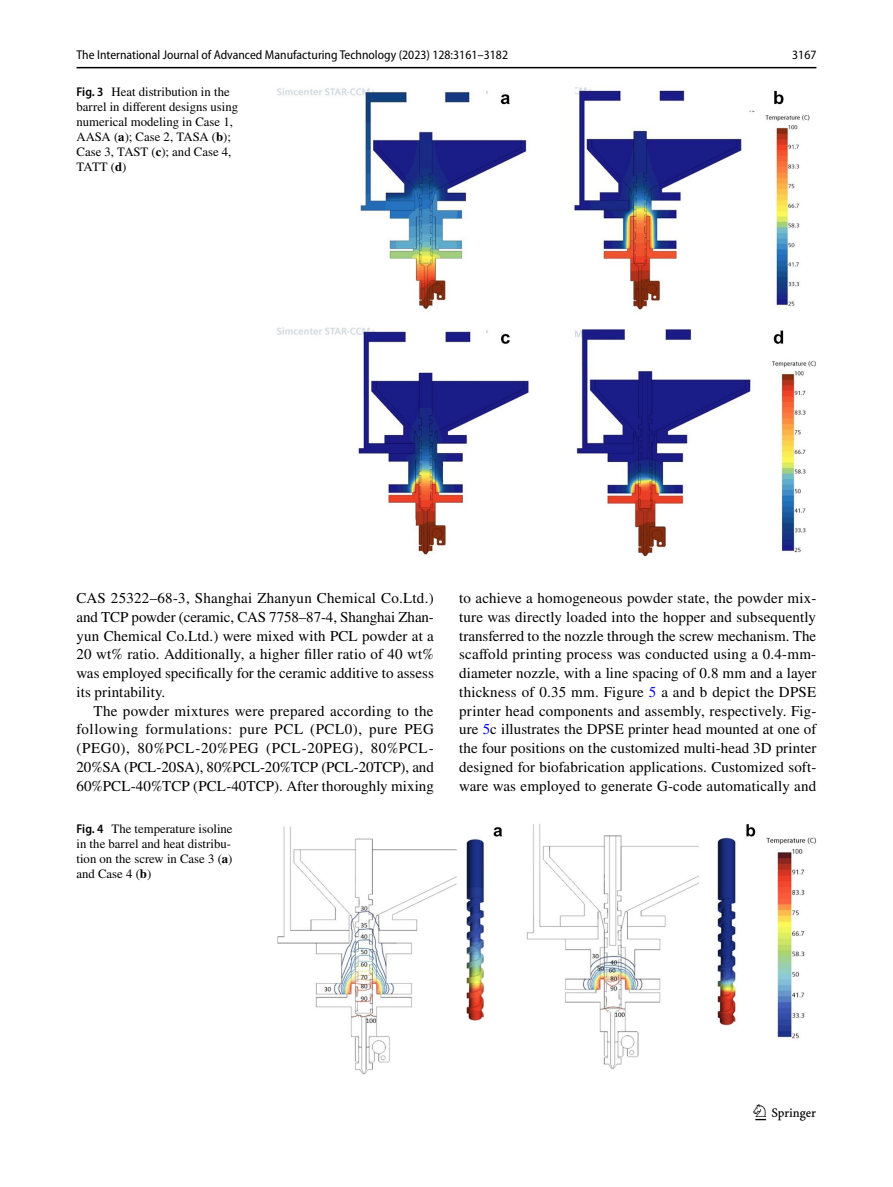
<style>
.page{position:relative;width:893px;height:1187px;background:#fff}
.page>*{position:absolute;margin:0;border:0;box-sizing:border-box;transform-origin:0 0}
.t1{font:22.5px "Springnew Regular 3";color:#000}
.t2{font:15px/18.8px "STIX";letter-spacing:.005em;color:#000;text-align:justify}
.t3{font:12.75px/15px "STIX";color:#000}
.t4{font:semi-condensed 12.75px "Myriad Pro";color:#000}
.s1{font-family:"Myriad Pro";font-weight:600;font-stretch:semi-condensed}
.s2{font-weight:700}
.s3{color:#00f}
</style>
<div class="page">
<hr style="left:77px;top:67px;width:739px;height:1px;background:#000">
<img style="left:277px;top:87px;width:539px;height:469px">
<img style="left:277px;top:824px;width:539px;height:249px">
<p class="t4" style="left:77px;top:48px;width:433px">The International Journal of Advanced Manufacturing Technology (2023) 128:3161–3182</p>
<p class="t4" style="left:792px;top:48px;width:26px">3167</p>
<p class="t3" style="left:77px;top:85px;width:163px"><span class="s1">Fig. 3</span> Heat distribution in the barrel in different designs using numerical modeling in Case 1,<br>AASA (<span class="s2">a</span>); Case 2, TASA (<span class="s2">b</span>);<br>Case 3, TAST (<span class="s2">c</span>); and Case 4,<br>TATT (<span class="s2">d</span>)</p>
<p class="t2" style="left:77px;top:589px;width:359px">CAS 25322–68-3, Shanghai Zhanyun Chemical Co.Ltd.) and TCP powder (ceramic, CAS 7758–87-4, Shanghai Zhan&shy;yun Chemical Co.Ltd.) were mixed with PCL powder at a 20 wt% ratio. Additionally, a higher filler ratio of 40 wt% was employed specifically for the ceramic additive to assess its printability.</p>
<p class="t2" style="left:77px;top:702px;width:359px;text-indent:17px">The powder mixtures were prepared according to the following formulations: pure PCL (PCL0), pure PEG (PEG0), 80%PCL-20%PEG (PCL-20PEG), 80%PCL-20%SA (PCL-20SA), 80%PCL-20%TCP (PCL-20TCP), and 60%PCL-40%TCP (PCL-40TCP). After thoroughly mixing</p>
<p class="t3" style="left:77px;top:822px;width:158px;text-align:justify"><span class="s1">Fig. 4</span> The temperature isoline in the barrel and heat distribu&shy;tion on the screw in Case 3 (<span class="s2">a</span>) and Case 4 (<span class="s2">b</span>)</p>
<p class="t2" style="left:459px;top:589px;width:359px">to achieve a homogeneous powder state, the powder mix&shy;ture was directly loaded into the hopper and subsequently transferred to the nozzle through the screw mechanism. The scaffold printing process was conducted using a 0.4-mm&shy;diameter nozzle, with a line spacing of 0.8 mm and a layer thickness of 0.35 mm. Figure <span class="s3">5</span> a and b depict the DPSE printer head components and assembly, respectively. Fig&shy;ure <span class="s3">5</span>c illustrates the DPSE printer head mounted at one of the four positions on the customized multi-head 3D printer designed for biofabrication applications. Customized soft&shy;ware was employed to generate G-code automatically and</p>
<h1 class="t1" style="left:755px;top:1104px;width:62px">1 3</h1>
</div>
